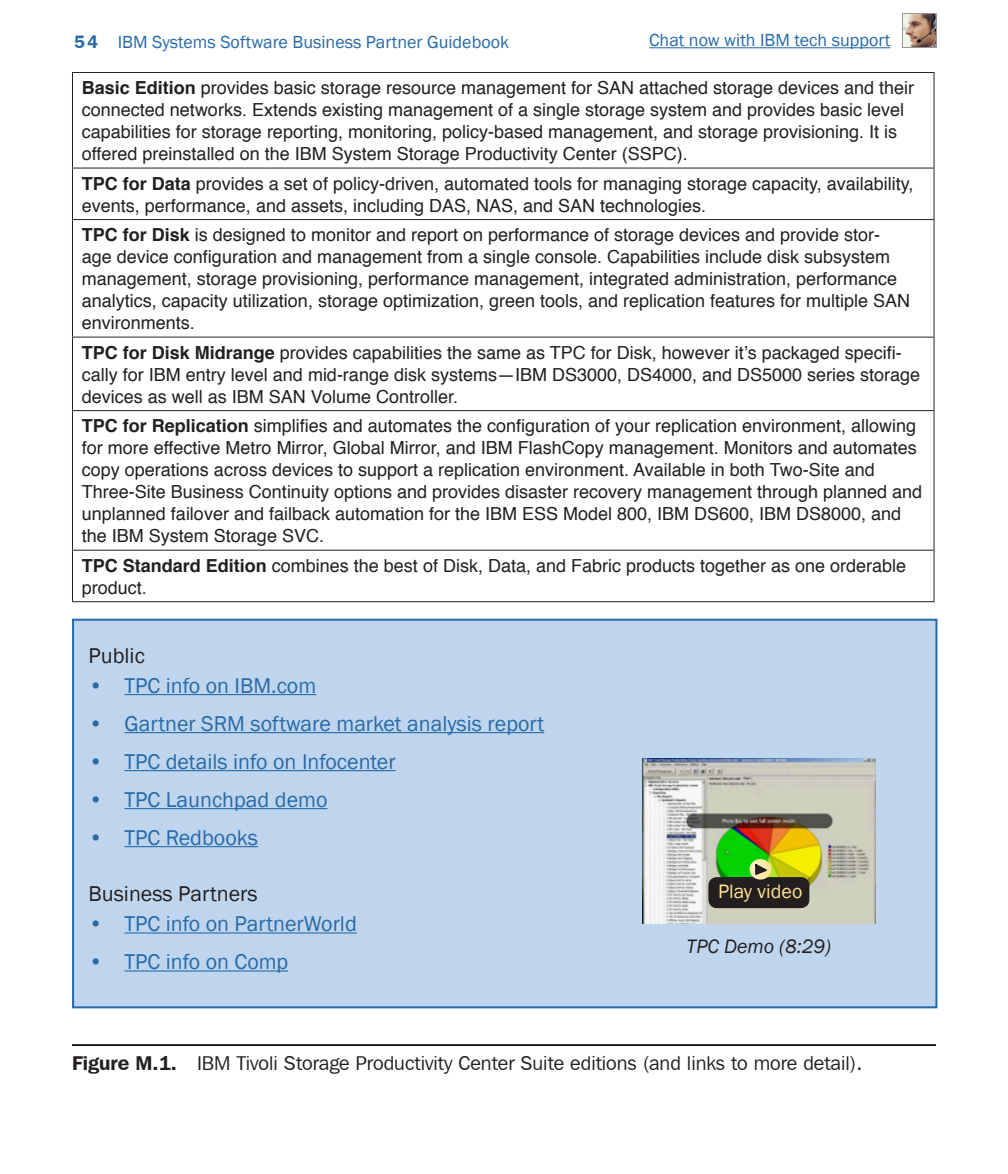
<style>
.page{position:relative;width:1008px;height:1174px;background:#fff}
.page>*{position:absolute;margin:0;border:0;box-sizing:border-box;transform-origin:0 0}
.bxt{font:22px "Franklin Gothic";color:#266aa8}
.bxt-2{font:22px "Franklin Gothic";color:#231f20}
.fc{font:20px "Franklin Gothic IT Cby BT";color:#231f20}
.video_caption{font:italic 20px "Franklin Gothic";color:#231f20}
.sub1{font:20px "Franklin Gothic";color:#ffe192}
.tb{font:18px/22px "Helvetica";color:#231f20}
.t1{font:18px "Franklin Gothic";color:#266aa8}
.s1{font-family:"Franklin Gothic IT Cby BT";font-weight:600}
.s2{font-weight:700}
.s3{font-weight:600}
</style>
<div class="page">
<hr style="left:649px;top:47px;width:242px;height:1px;background:#266aa8">
<img style="left:902px;top:14px;width:34px;height:34px">
<div style="left:72px;top:618px;width:865px;height:390px;background:#bfd5ed;border:2px solid #266aa8"></div>
<hr style="left:125px;top:694px;width:191px;height:1px;background:#266aa8">
<hr style="left:125px;top:732px;width:419px;height:1px;background:#266aa8">
<hr style="left:125px;top:770px;width:271px;height:1px;background:#266aa8">
<hr style="left:125px;top:808px;width:203px;height:1px;background:#266aa8">
<hr style="left:125px;top:846px;width:133px;height:1px;background:#266aa8">
<hr style="left:125px;top:932px;width:232px;height:1px;background:#266aa8">
<hr style="left:125px;top:970px;width:163px;height:1px;background:#266aa8">
<hr style="left:72px;top:1044px;width:864px;height:2px;background:#231f20">
<img style="left:642px;top:759px;width:234px;height:164px">
<div style="left:708px;top:877px;width:101px;height:31px;background:#231f20;border-radius:9px"></div>
<svg style="left:750px;top:859px;width:21px;height:20px"></svg>
<hr style="left:72px;top:72px;width:863px;height:1px;background:#231f20">
<hr style="left:72px;top:73px;width:1px;height:95px;background:#231f20">
<hr style="left:934px;top:73px;width:1px;height:95px;background:#231f20">
<hr style="left:72px;top:168px;width:863px;height:1px;background:#231f20">
<hr style="left:72px;top:168px;width:1px;height:51px;background:#231f20">
<hr style="left:934px;top:168px;width:1px;height:51px;background:#231f20">
<hr style="left:72px;top:219px;width:863px;height:1px;background:#231f20">
<hr style="left:72px;top:220px;width:1px;height:116px;background:#231f20">
<hr style="left:934px;top:220px;width:1px;height:116px;background:#231f20">
<hr style="left:72px;top:336px;width:863px;height:2px;background:#231f20">
<hr style="left:72px;top:338px;width:1px;height:72px;background:#231f20">
<hr style="left:934px;top:338px;width:1px;height:72px;background:#231f20">
<hr style="left:72px;top:410px;width:863px;height:1px;background:#231f20">
<hr style="left:72px;top:411px;width:1px;height:139px;background:#231f20">
<hr style="left:934px;top:411px;width:1px;height:139px;background:#231f20">
<hr style="left:72px;top:550px;width:863px;height:1px;background:#231f20">
<hr style="left:72px;top:550px;width:1px;height:51px;background:#231f20">
<hr style="left:934px;top:550px;width:1px;height:51px;background:#231f20">
<hr style="left:72px;top:601px;width:863px;height:1px;background:#231f20">
<p class="t1" style="left:74px;top:31px;width:436px"><span class="s1">54</span> IBM Systems Software Business Partner Guidebook</p>
<p class="t1" style="left:649px;top:29px;width:243px">Chat now with IBM tech support</p>
<p class="tb" style="left:82px;top:77px;width:834px"><span class="s2">Basic Edition</span> provides basic storage resource management for SAN attached storage devices and their connected networks. Extends existing management of a single storage system and provides basic level capabilities for storage reporting, monitoring, policy-based management, and storage provisioning. It is offered preinstalled on the IBM System Storage Productivity Center (SSPC).</p>
<p class="tb" style="left:82px;top:173px;width:833px"><span class="s2">TPC for Data</span> provides a set of policy-driven, automated tools for managing storage capacity, availability, events, performance, and assets, including DAS, NAS, and SAN technologies.</p>
<p class="tb" style="left:82px;top:224px;width:830px"><span class="s2">TPC for Disk</span> is designed to monitor and report on performance of storage devices and provide stor&shy;age device configuration and management from a single console. Capabilities include disk subsystem management, storage provisioning, performance management, integrated administration, performance analytics, capacity utilization, storage optimization, green tools, and replication features for multiple SAN environments.</p>
<p class="tb" style="left:82px;top:342px;width:840px"><span class="s2">TPC for Disk Midrange</span> provides capabilities the same as TPC for Disk, however it’s packaged specifi&shy;cally for IBM entry level and mid-range disk systems—IBM DS3000, DS4000, and DS5000 series storage devices as well as IBM SAN Volume Controller.</p>
<p class="tb" style="left:82px;top:415px;width:842px"><span class="s2">TPC for Replication</span> simplifies and automates the configuration of your replication environment, allowing for more effective Metro Mirror, Global Mirror, and IBM FlashCopy management. Monitors and automates copy operations across devices to support a replication environment. Available in both Two-Site and Three-Site Business Continuity options and provides disaster recovery management through planned and unplanned failover and failback automation for the IBM ESS Model 800, IBM DS600, IBM DS8000, and the IBM System Storage SVC.</p>
<p class="tb" style="left:82px;top:555px;width:826px"><span class="s2">TPC Standard Edition</span> combines the best of Disk, Data, and Fabric products together as one orderable product.</p>
<p class="bxt-2" style="left:89px;top:641px;width:58px">Public</p>
<p class="bxt" style="left:89px;top:672px;width:229px">• TPC info on IBM.com</p>
<p class="bxt" style="left:89px;top:710px;width:457px">• Gartner SRM software market analysis report</p>
<p class="bxt" style="left:89px;top:748px;width:309px">• TPC details info on Infocenter</p>
<p class="bxt" style="left:89px;top:786px;width:241px">• TPC Launchpad demo</p>
<p class="bxt" style="left:89px;top:824px;width:171px">• TPC Redbooks</p>
<p class="bxt-2" style="left:89px;top:880px;width:171px">Business Partners</p>
<p class="bxt" style="left:89px;top:910px;width:270px">• TPC info on PartnerWorld</p>
<p class="bxt" style="left:89px;top:948px;width:201px">• TPC info on Comp</p>
<p class="sub1" style="left:718px;top:879px;width:86px">Play video</p>
<p class="video_caption" style="left:687px;top:934px;width:146px">TPC Demo (8:29)</p>
<p class="fc" style="left:72px;top:1050px;width:792px"><span class="s3">Figure M.1.</span> IBM Tivoli Storage Productivity Center Suite editions (and links to more detail).</p>
</div>
